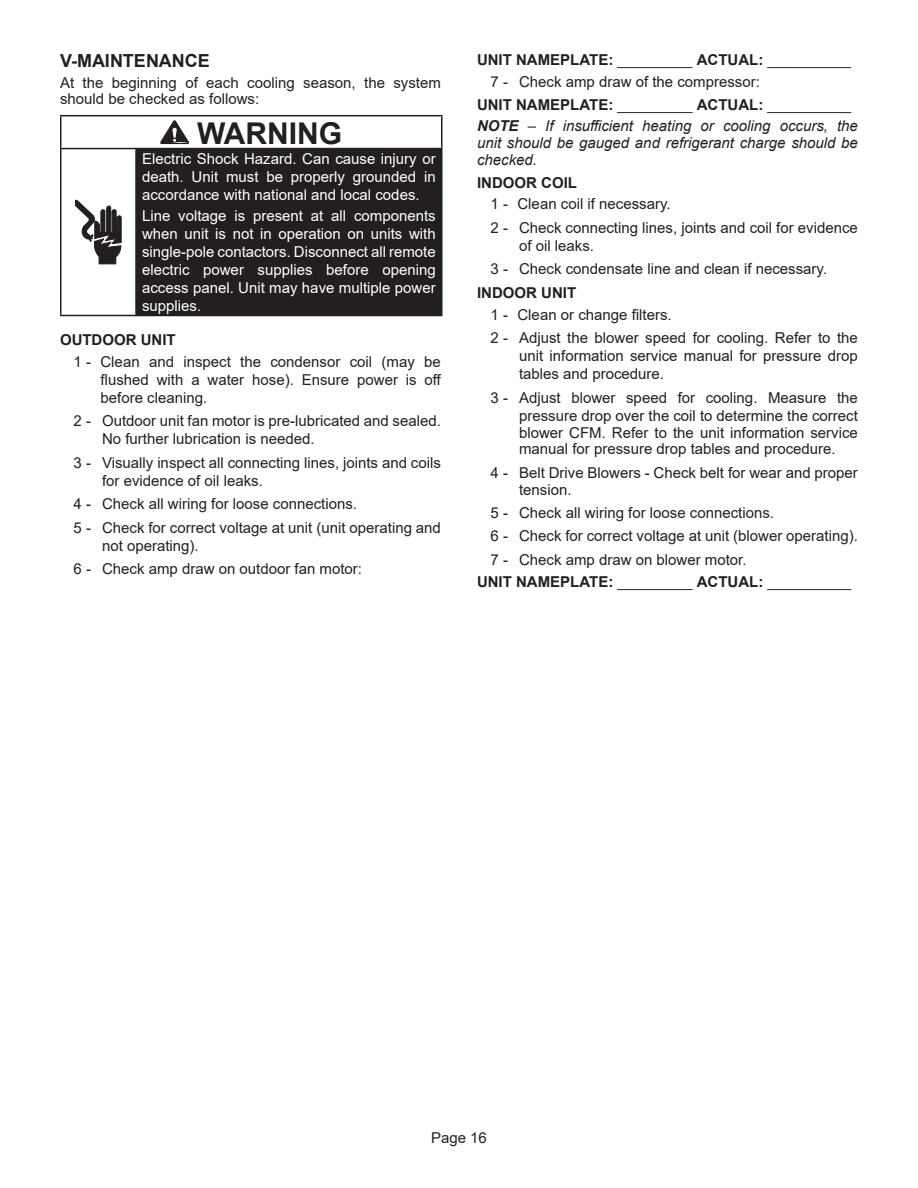
<style>
.page{position:relative;width:918px;height:1188px;background:#fff}
.page>*{position:absolute;margin:0;border:0;box-sizing:border-box;transform-origin:0 0}
.WARNING_20pt{font:700 30px "Arial";color:#231f20}
.Header_1_TOC{font:700 18px "Arial";color:#231f20}
.paragraph{font:15px/18px "Arial";color:#231f20}
.White_10pt{font:15px/18px "Arial";color:#fff;text-align:justify}
.paragraph-2{font:700 15px "Arial";color:#231f20}
.paragraph-3{font:italic 15px/16.8px "Arial";color:#231f20;text-align:justify}
.head_left_10pt{font:700 15px "Arial";color:#231f20}
.s1{font-weight:400}
.s2{font-weight:700}
.s3{font-style:normal}
</style>
<div class="page">
<div style="left:136px;top:149px;width:306px;height:166px;background:#231f20"></div>
<hr style="left:60px;top:115px;width:76px;height:1px;background:#231f20">
<hr style="left:60px;top:116px;width:2px;height:32px;background:#231f20">
<hr style="left:136px;top:115px;width:306px;height:1px;background:#231f20">
<hr style="left:441px;top:116px;width:1px;height:32px;background:#231f20">
<hr style="left:60px;top:148px;width:76px;height:1px;background:#231f20">
<hr style="left:60px;top:149px;width:2px;height:166px;background:#231f20">
<hr style="left:136px;top:148px;width:306px;height:1px;background:#231f20">
<hr style="left:135px;top:149px;width:2px;height:166px;background:#231f20">
<hr style="left:60px;top:315px;width:76px;height:1px;background:#231f20">
<hr style="left:136px;top:315px;width:306px;height:1px;background:#231f20">
<svg style="left:160px;top:120px;width:29px;height:25px"></svg>
<svg style="left:75px;top:199px;width:47px;height:66px"></svg>
<p class="Header_1_TOC" style="left:60px;top:48px;width:151px">V-MAINTENANCE</p>
<p class="paragraph" style="left:60px;top:74px;width:382px;line-height:16.8px">At the beginning of each cooling season, the system should be checked as follows:</p>
<p class="WARNING_20pt" style="left:197px;top:112px;width:146px">WARNING</p>
<p class="White_10pt" style="left:142px;top:150px;width:295px">Electric Shock Hazard. Can cause injury or death. Unit must be properly grounded in accordance with national and local codes.</p>
<p class="White_10pt" style="left:142px;top:207px;width:295px">Line voltage is present at all components when unit is not in operation on units with single-pole contactors. Disconnect all remote electric power supplies before opening access panel. Unit may have multiple power supplies.</p>
<p class="head_left_10pt" style="left:60px;top:329px;width:117px">OUTDOOR UNIT</p>
<p class="paragraph" style="left:100px;top:353px;width:343px;text-align:justify;text-indent:-27px">1 - Clean and inspect the condensor coil (may be flushed with a water hose). Ensure power is off before cleaning.</p>
<p class="paragraph" style="left:102px;top:412px;width:340px;text-indent:-28px">2 - Outdoor unit fan motor is pre-lubricated and sealed.<br>No further lubrication is needed.</p>
<p class="paragraph" style="left:102px;top:454px;width:340px;text-indent:-28px">3 - Visually inspect all connecting lines, joints and coils for evidence of oil leaks.</p>
<p class="paragraph" style="left:74px;top:495px;width:285px">4 - Check all wiring for loose connections.</p>
<p class="paragraph" style="left:102px;top:518px;width:340px;text-indent:-28px">5 - Check for correct voltage at unit (unit operating and not operating).</p>
<p class="paragraph" style="left:74px;top:560px;width:290px">6 - Check amp draw on outdoor fan motor:</p>
<p class="paragraph-2" style="left:477px;top:49px;width:376px">UNIT NAMEPLATE: <span class="s1">_________</span> ACTUAL: <span class="s1">__________</span></p>
<p class="paragraph" style="left:490px;top:73px;width:271px">7 - Check amp draw of the compressor:</p>
<p class="paragraph-2" style="left:477px;top:94px;width:376px">UNIT NAMEPLATE: <span class="s1">_________</span> ACTUAL: <span class="s1">__________</span></p>
<p class="paragraph-3" style="left:477px;top:117px;width:382px"><span class="s2">NOTE</span> <span class="s3">–</span> If insufficient heating or cooling occurs, the unit should be gauged and refrigerant charge should be checked.</p>
<p class="head_left_10pt" style="left:477px;top:172px;width:102px">INDOOR COIL</p>
<p class="paragraph" style="left:490px;top:195px;width:182px">1 - Clean coil if necessary.</p>
<p class="paragraph" style="left:519px;top:218px;width:340px;text-indent:-28px">2 - Check connecting lines, joints and coil for evidence of oil leaks.</p>
<p class="paragraph" style="left:490px;top:260px;width:338px">3 - Check condensate line and clean if necessary.</p>
<p class="head_left_10pt" style="left:477px;top:282px;width:101px">INDOOR UNIT</p>
<p class="paragraph" style="left:490px;top:306px;width:183px">1 - Clean or change filters.</p>
<p class="paragraph" style="left:519px;top:329px;width:340px;text-align:justify;text-indent:-28px">2 - Adjust the blower speed for cooling. Refer to the unit information service manual for pressure drop tables and procedure.</p>
<p class="paragraph" style="left:519px;top:389px;width:341px;line-height:17.2px;text-align:justify;text-indent:-28px">3 - Adjust blower speed for cooling. Measure the pressure drop over the coil to determine the correct blower CFM. Refer to the unit information service manual for pressure drop tables and procedure.</p>
<p class="paragraph" style="left:519px;top:464px;width:340px;line-height:16.8px;text-indent:-28px">4 - Belt Drive Blowers - Check belt for wear and proper tension.</p>
<p class="paragraph" style="left:490px;top:504px;width:285px">5 - Check all wiring for loose connections.</p>
<p class="paragraph" style="left:490px;top:527px;width:369px">6 - Check for correct voltage at unit (blower operating).</p>
<p class="paragraph" style="left:490px;top:550px;width:258px">7 - Check amp draw on blower motor.</p>
<p class="paragraph-2" style="left:477px;top:571px;width:376px">UNIT NAMEPLATE: <span class="s1">_________</span> ACTUAL: <span class="s1">__________</span></p>
<p class="paragraph" style="left:431px;top:1129px;width:57px">Page 16</p>
</div>
